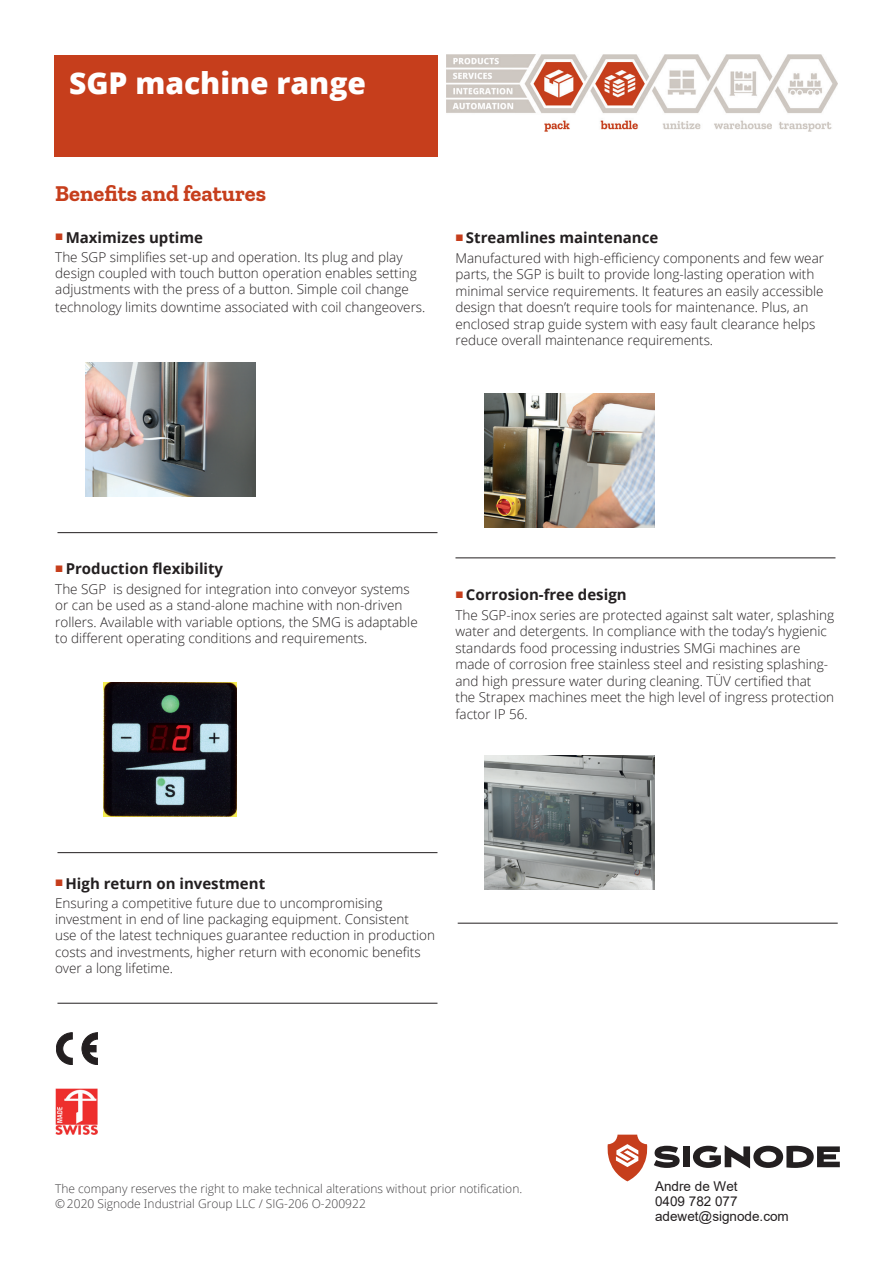
<style>
.page{position:relative;width:893px;height:1263px;background:#fff}
.page>*{position:absolute;margin:0;border:0;box-sizing:border-box;transform-origin:0 0}
.t1{font:800 30px "Open Sans";color:#fff}
.t2{font:700 22.5px "Zilla Slab";color:#c63e1c}
.t3{font:700 15px "Open Sans";color:#231f20}
.t4{font:300 13.5px/16.5px "Open Sans";color:#231f20}
.t5{font:13.5px/15px "Arial";color:#231f20}
.t6{font:300 12px/14.4px "Open Sans";color:#424042}
</style>
<div class="page">
<img style="left:85px;top:362px;width:170px;height:134px">
<img style="left:484px;top:393px;width:171px;height:134px">
<img style="left:104px;top:682px;width:133px;height:134px">
<img style="left:484px;top:755px;width:171px;height:134px">
<svg style="left:56px;top:1033px;width:16px;height:31px"></svg>
<svg style="left:82px;top:1033px;width:16px;height:31px"></svg>
<img style="left:55px;top:1089px;width:43px;height:45px">
<div style="left:54px;top:55px;width:383px;height:101px;background:#c63e1c"></div>
<svg style="left:607px;top:1134px;width:40px;height:47px"></svg>
<svg style="left:654px;top:1146px;width:26px;height:22px"></svg>
<div style="left:683px;top:1146px;width:7px;height:21px;background:#231f20"></div>
<svg style="left:693px;top:1145px;width:147px;height:23px"></svg>
<hr style="left:57px;top:532px;width:380px;height:1px;background:#231f20">
<hr style="left:455px;top:557px;width:380px;height:1px;background:#231f20">
<hr style="left:57px;top:852px;width:380px;height:1px;background:#231f20">
<hr style="left:458px;top:923px;width:380px;height:1px;background:#231f20">
<hr style="left:57px;top:1003px;width:380px;height:1px;background:#231f20">
<img style="left:446px;top:55px;width:392px;height:77px">
<h1 class="t1" style="left:69px;top:60px;width:299px">SGP machine range</h1>
<h2 class="t2" style="left:55px;top:181px;width:212px">Benefits and features</h2>
<p class="t3" style="left:66px;top:226px;width:139px">Maximizes uptime</p>
<p class="t4" style="left:55px;top:249px;width:363px">The SGP simplifies set-up and operation. Its plug and play design coupled with touch button operation enables setting adjustments with the press of a button. Simple coil change</p>
<p class="t4" style="left:55px;top:299px;width:372px">technology limits downtime associated with coil changeovers.</p>
<p class="t3" style="left:466px;top:227px;width:194px">Streamlines maintenance</p>
<p class="t4" style="left:455px;top:249px;width:370px">Manufactured with high-efficiency components and few wear parts, the SGP is built to provide long-lasting operation with minimal service requirements. It features an easily accessible design that doesn’t require tools for maintenance. Plus, an enclosed strap guide system with easy fault clearance helps reduce overall maintenance requirements.</p>
<p class="t3" style="left:66px;top:558px;width:159px">Production flexibility</p>
<p class="t4" style="left:55px;top:580px;width:364px">The SGP is designed for integration into conveyor systems or can be used as a stand-alone machine with non-driven rollers. Available with variable options, the SMG is adaptable to different operating conditions and requirements.</p>
<p class="t3" style="left:466px;top:584px;width:162px">Corrosion-free design</p>
<p class="t4" style="left:455px;top:606px;width:380px">The SGP-inox series are protected against salt water, splashing water and detergents. In compliance with the today’s hygienic standards food processing industries SMGi machines are made of corrosion free stainless steel and resisting splashing&shy;and high pressure water during cleaning. TÜV certified that the Strapex machines meet the high level of ingress protection factor IP 56.</p>
<p class="t3" style="left:66px;top:872px;width:201px">High return on investment</p>
<p class="t4" style="left:55px;top:895px;width:382px">Ensuring a competitive future due to uncompromising investment in end of line packaging equipment. Consistent<br>use of the latest techniques guarantee reduction in production costs and investments, higher return with economic benefits over a long lifetime.</p>
<p class="t6" style="left:55px;top:1181px;width:469px">The company reserves the right to make technical alterations without prior notification. © 2020 Signode Industrial Group LLC / SIG-206 O-200922</p>
<p class="t5" style="left:655px;top:1179px;width:135px">Andre de Wet<br>0409 782 077 adewet@signode.com</p>
</div>
